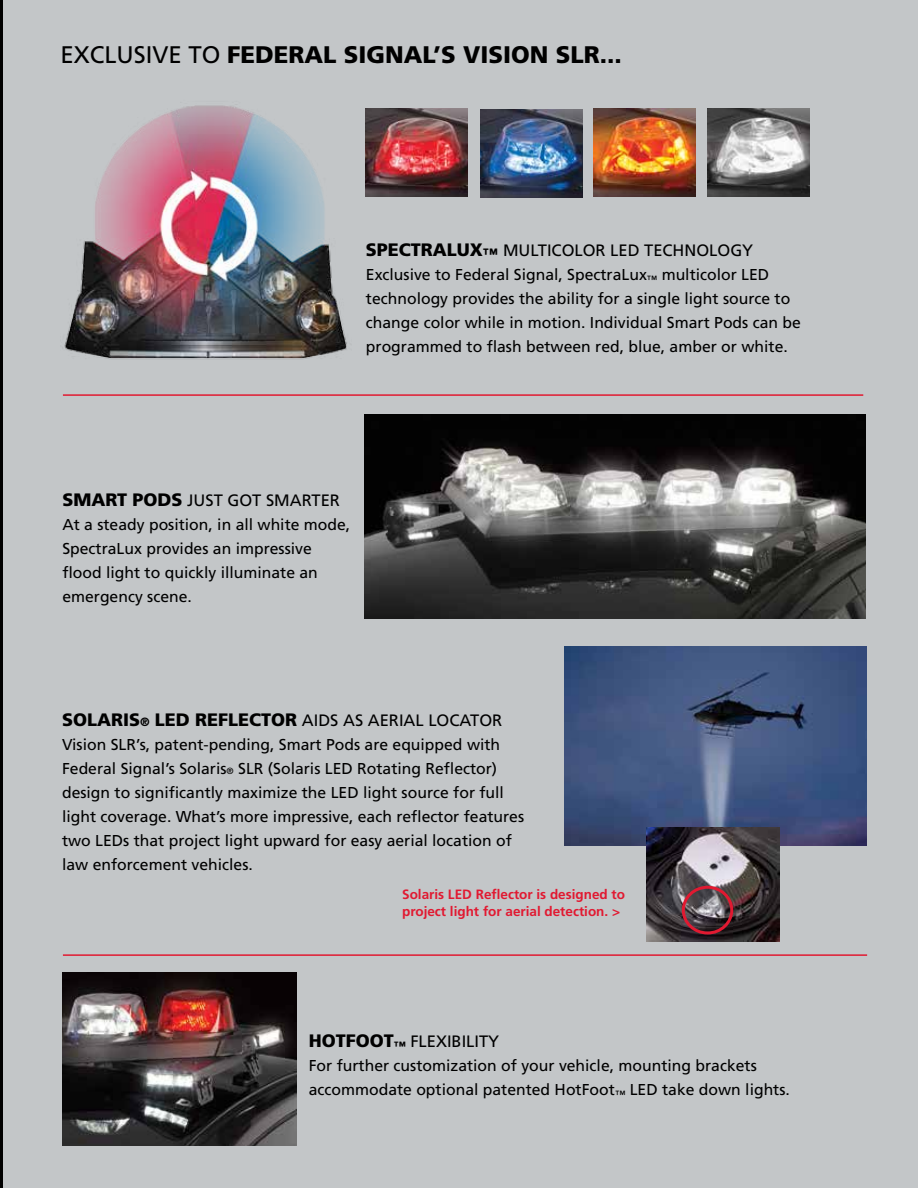
<style>
.page{position:relative;width:918px;height:1188px;background:#fff}
.page>*{position:absolute;margin:0;border:0;box-sizing:border-box;transform-origin:0 0}
.t1{font:900 24px "Frutiger";color:#000}
.t2{font:900 18px "Frutiger";color:#000}
.t3{font:16.5px "Frutiger";color:#000}
.t4{font:15.75px/24px "Frutiger";color:#000}
.t5{font:700 13.5px/16.2px "Frutiger";color:#e11931}
.s1{font-weight:400}
.s2{font-weight:900;font-size:18px}
.s3{font-size:12px}
.s4{font-weight:400;font-size:16.5px}
.s5{font-size:9px}
</style>
<div class="page">
<svg style="left:0;top:0;width:4px;height:1188px;background:#303132"></svg>
<div style="left:4px;top:0;width:914px;height:1188px;background:#c3c6c8"></div>
<img style="left:64px;top:105px;width:283px;height:254px">
<img style="left:365px;top:109px;width:102px;height:87px">
<img style="left:480px;top:110px;width:102px;height:87px">
<img style="left:593px;top:109px;width:102px;height:87px">
<img style="left:707px;top:109px;width:102px;height:87px">
<img style="left:63px;top:972px;width:233px;height:174px">
<img style="left:364px;top:414px;width:501px;height:205px">
<hr style="left:63px;top:394px;width:800px;height:2px;background:#e11931">
<hr style="left:63px;top:954px;width:804px;height:2px;background:#e11931">
<img style="left:564px;top:646px;width:303px;height:199px">
<img style="left:646px;top:828px;width:133px;height:113px">
<div style="left:682px;top:886px;width:51px;height:49px;border:3px solid #e11931;border-radius:50%"></div>
<h1 class="t1" style="left:60px;top:41px;width:563px"><span class="s1">EXCLUSIVE TO</span> FEDERAL SIGNAL’S VISION SLR...</h1>
<p class="t3" style="left:366px;top:240px;width:389px"><span class="s2">SPECTRALUX</span><sub>™</sub> MULTICOLOR LED TECHNOLOGY</p>
<p class="t4" style="left:366px;top:262px;width:436px">Exclusive to Federal Signal, SpectraLux<sub>™</sub> multicolor LED technology provides the ability for a single light source to change color while in motion. Individual Smart Pods can be programmed to flash between red, blue, amber or white.</p>
<p class="t3" style="left:62px;top:490px;width:279px"><span class="s2">SMART PODS</span> JUST GOT SMARTER</p>
<p class="t4" style="left:62px;top:512px;width:289px">At a steady position, in all white mode,<br>SpectraLux provides an impressive flood light to quickly illuminate an emergency scene.</p>
<p class="t2" style="left:62px;top:708px;width:442px">SOLARIS<span class="s3">®</span> LED REFLECTOR <span class="s4">AIDS AS AERIAL LOCATOR</span></p>
<p class="t4" style="left:62px;top:732px;width:464px">Vision SLR’s, patent-pending, Smart Pods are equipped with Federal Signal’s Solaris<span class="s5">®</span> SLR (Solaris LED Rotating Reflector) design to significantly maximize the LED light source for full light coverage. What’s more impressive, each reflector features two LEDs that project light upward for easy aerial location of law enforcement vehicles.</p>
<p class="t5" style="left:402px;top:886px;width:224px">Solaris LED Reflector is designed to project light for aerial detection. &gt;</p>
<p class="t3" style="left:309px;top:1032px;width:192px"><span class="s2">HOTFOOT</span><sub>™</sub> FLEXIBILITY</p>
<p class="t4" style="left:309px;top:1053px;width:483px">For further customization of your vehicle, mounting brackets accommodate optional patented HotFoot<sub>™</sub> LED take down lights.</p>
</div>
